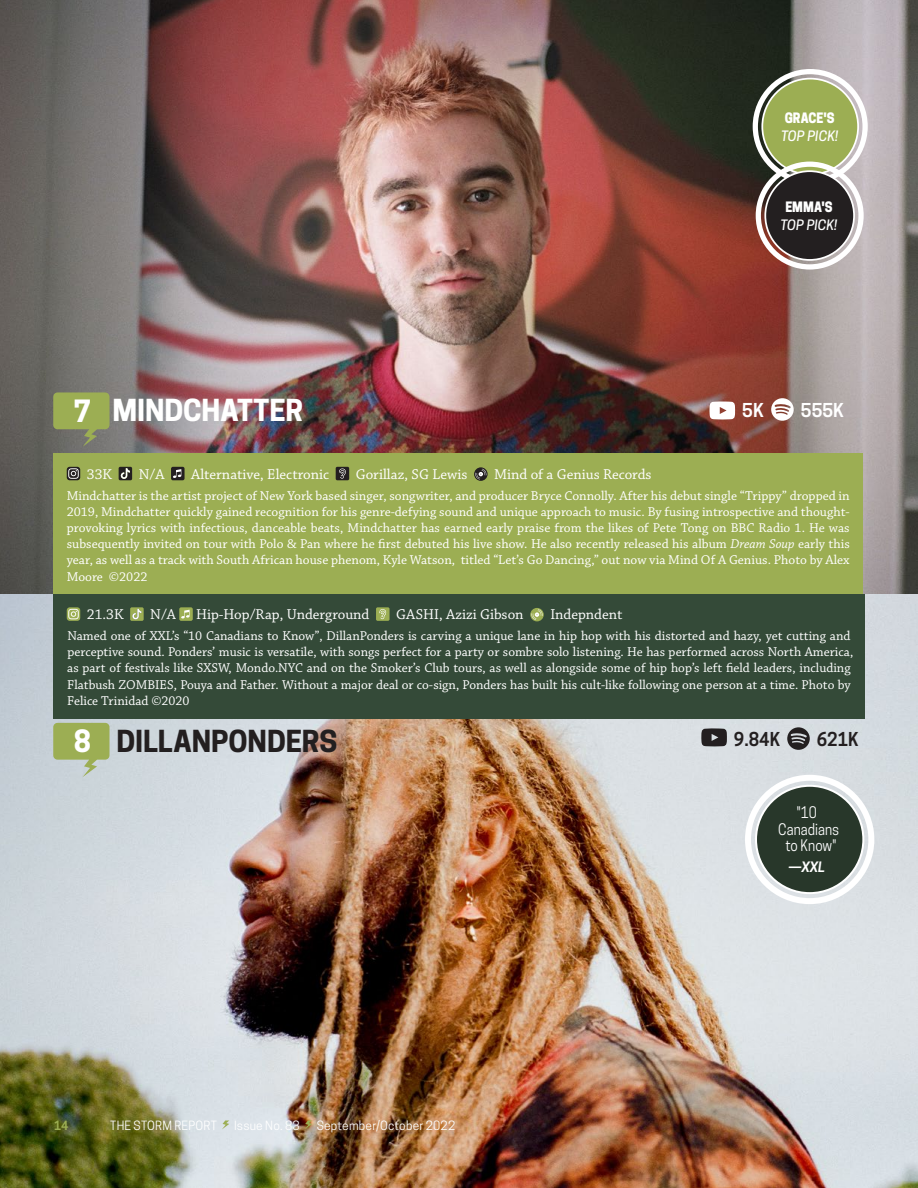
<style>
.page{position:relative;width:918px;height:1188px;background:#fff}
.page>*{position:absolute;margin:0;border:0;box-sizing:border-box;transform-origin:0 0}
.t1{font:700 28.5px "Cooper Hewitt";letter-spacing:-.005em;color:#231f20}
.t2{font:700 28.5px "Cooper Hewitt";letter-spacing:-.005em;color:#fff}
.t3{font:600 18px "Cooper Hewitt";color:#231f20}
.t4{font:600 18px "Cooper Hewitt";color:#fff}
.t5{font:15px "Chaparral Pro";color:#fff}
.t6{font:15px/16.5px "Cooper Hewitt";color:#fff;text-align:center;scale:.9 1}
.t7{font:13.5px/16.2px "Chaparral Pro";color:#fff;text-align:justify}
.t8{font:italic 500 13.5px "Cooper Hewitt";letter-spacing:.01em;color:#fff}
.t9{font:800 13.5px "Cooper Hewitt";color:#fff;scale:.9 1}
.t10{font:italic 600 13.5px "Cooper Hewitt";color:#fff}
.t11{font:12px "Cooper Hewitt";letter-spacing:.02em;color:#fff}
.t12{font:600 12px "Cooper Hewitt";color:#9cae53}
.s1{font-size:28.8px}
.s2{font-style:italic}
.s3{font-size:28.8px;color:#fff}
</style>
<div class="page">
<img style="left:0;top:0;width:918px;height:1188px">
<svg style="left:53px;top:392px;width:57px;height:55px;background:#8e9a5b"></svg>
<div style="left:53px;top:453px;width:810px;height:141px;background:#9cae53"></div>
<div style="left:67px;top:467px;width:13px;height:13px;background:#231f20;border-radius:3px"></div>
<svg style="left:68px;top:468px;width:11px;height:11px"></svg>
<svg style="left:119px;top:467px;width:13px;height:13px"></svg>
<div style="left:171px;top:467px;width:14px;height:13px;background:#231f20;border-radius:2px"></div>
<svg style="left:173px;top:469px;width:8px;height:9px"></svg>
<div style="left:336px;top:467px;width:13px;height:13px;background:#231f20;border-radius:2px"></div>
<svg style="left:339px;top:468px;width:7px;height:11px"></svg>
<svg style="left:474px;top:467px;width:14px;height:14px"></svg>
<svg style="left:475px;top:469px;width:12px;height:10px"></svg>
<svg style="left:53px;top:723px;width:57px;height:54px;background:#aab97b"></svg>
<svg style="left:701px;top:728px;width:26px;height:18px"></svg>
<svg style="left:787px;top:727px;width:23px;height:23px"></svg>
<div style="left:53px;top:594px;width:812px;height:124px;background:#344a38"></div>
<svg style="left:67px;top:607px;width:13px;height:14px"></svg>
<svg style="left:68px;top:609px;width:11px;height:10px"></svg>
<svg style="left:130px;top:607px;width:14px;height:14px"></svg>
<div style="left:179px;top:607px;width:14px;height:14px;background:#9cae53;border-radius:2px"></div>
<svg style="left:181px;top:610px;width:9px;height:9px"></svg>
<div style="left:376px;top:607px;width:14px;height:14px;background:#9cae53;border-radius:2px"></div>
<svg style="left:379px;top:609px;width:7px;height:10px"></svg>
<svg style="left:530px;top:608px;width:14px;height:13px"></svg>
<svg style="left:531px;top:609px;width:12px;height:11px"></svg>
<svg style="left:709px;top:401px;width:26px;height:19px"></svg>
<svg style="left:771px;top:398px;width:23px;height:23px"></svg>
<div style="left:756px;top:786px;width:107px;height:107px;background:#28372a;border-radius:50%"></div>
<div style="left:745px;top:775px;width:129px;height:129px;border:6px solid #fff;border-radius:50%"></div>
<div style="left:755px;top:785px;width:109px;height:109px;border:2px solid #fff;border-radius:50%"></div>
<div style="left:762px;top:79px;width:96px;height:95px;background:#9cae53;border-radius:50%"></div>
<div style="left:753px;top:69px;width:115px;height:115px;border:5px solid #fff;border-radius:50%"></div>
<div style="left:761px;top:78px;width:98px;height:97px;border:2px solid #fff;border-radius:50%"></div>
<div style="left:765px;top:171px;width:89px;height:89px;background:#231f20;border-radius:50%"></div>
<div style="left:756px;top:162px;width:108px;height:108px;border:5px solid #fff;border-radius:50%"></div>
<div style="left:764px;top:170px;width:91px;height:91px;border:2px solid #fff;border-radius:50%"></div>
<svg style="left:222px;top:1120px;width:7px;height:10px"></svg>
<svg style="left:305px;top:1120px;width:7px;height:10px"></svg>
<p class="t9" style="left:785px;top:110px;width:57px">GRACE'S</p>
<p class="t8" style="left:781px;top:128px;width:59px">TOP PICK!</p>
<h1 class="t2" style="left:74px;top:394px;width:231px"><span class="s1">7</span> MINDCHATTER</h1>
<p class="t9" style="left:785px;top:199px;width:54px">EMMA'S</p>
<p class="t8" style="left:780px;top:217px;width:59px">TOP PICK!</p>
<h2 class="t4" style="left:742px;top:400px;width:23px">5K</h2>
<h2 class="t4" style="left:801px;top:400px;width:45px">555K</h2>
<p class="t5" style="left:87px;top:466px;width:27px">33K</p>
<p class="t5" style="left:139px;top:466px;width:27px">N/A</p>
<p class="t5" style="left:191px;top:466px;width:139px">Alternative, Electronic</p>
<p class="t5" style="left:356px;top:466px;width:113px">Gorillaz, SG Lewis</p>
<p class="t5" style="left:494px;top:466px;width:159px">Mind of a Genius Records</p>
<p class="t7" style="left:67px;top:488px;width:785px">Mindchatter is the artist project of New York based singer, songwriter, and producer Bryce Connolly. After his debut single “Trippy” dropped in 2019, Mindchatter quickly gained recognition for his genre-defying sound and unique approach to music. By fusing introspective and thought&shy;provoking lyrics with infectious, danceable beats, Mindchatter has earned early praise from the likes of Pete Tong on BBC Radio 1. He was subsequently invited on tour with Polo &amp; Pan where he first debuted his live show. He also recently released his album <span class="s2">Dream Soup</span> early this year, as well as a track with South African house phenom, Kyle Watson, titled “Let’s Go Dancing,” out now via Mind Of A Genius. Photo by Alex Moore ©2022</p>
<p class="t5" style="left:87px;top:606px;width:38px">21.3K</p>
<p class="t5" style="left:150px;top:606px;width:27px">N/A</p>
<p class="t5" style="left:196px;top:606px;width:175px">Hip-Hop/Rap, Underground</p>
<p class="t5" style="left:396px;top:606px;width:129px">GASHI, Azizi Gibson</p>
<p class="t5" style="left:550px;top:606px;width:74px">Indepndent</p>
<p class="t7" style="left:67px;top:628px;width:788px;text-align:left">Named one of XXL’s “10 Canadians to Know”, DillanPonders is carving a unique lane in hip hop with his distorted and hazy, yet cutting and perceptive sound. Ponders’ music is versatile, with songs perfect for a party or sombre solo listening. He has performed across North America, as part of festivals like SXSW, Mondo.NYC and on the Smoker’s Club tours, as well as alongside some of hip hop’s left field leaders, including Flatbush ZOMBIES, Pouya and Father. Without a major deal or co-sign, Ponders has built his cult-like following one person at a time. Photo by Felice Trinidad ©2020</p>
<h1 class="t1" style="left:74px;top:724px;width:265px"><span class="s3">8</span> DILLANPONDERS</h1>
<h2 class="t3" style="left:734px;top:728px;width:48px">9.84K</h2>
<h2 class="t3" style="left:817px;top:728px;width:44px">621K</h2>
<p class="t12" style="left:54px;top:1118px;width:16px">14</p>
<p class="t11" style="left:110px;top:1118px;width:108px">THE STORM REPORT</p>
<p class="t11" style="left:234px;top:1118px;width:67px">Issue No. 83</p>
<p class="t11" style="left:317px;top:1118px;width:140px">September/October 2022</p>
<p class="t6" style="left:778px;top:804px;width:69px">"10<br>Canadians to Know"</p>
<p class="t10" style="left:789px;top:859px;width:38px">—XXL</p>
</div>
